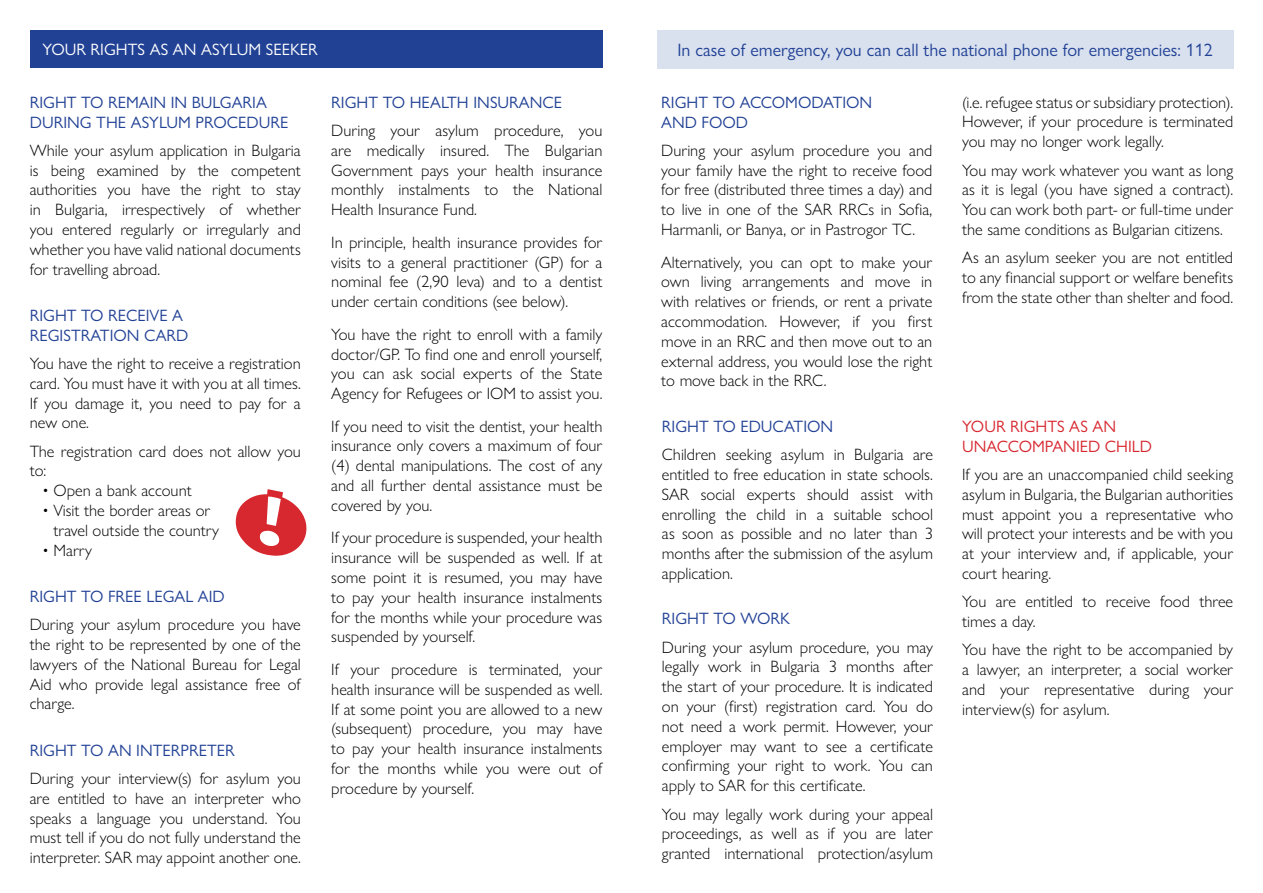
<style>
.page{position:relative;width:1263px;height:893px;background:#fff}
.page>*{position:absolute;margin:0;border:0;box-sizing:border-box;transform-origin:0 0}
.t1{font:18px "Gill Sans Nova";color:#214195}
.t2{font:300 16.5px/19.8px "Gill Sans Nova";color:#000;text-align:justify}
.t3{font:16.5px/19.8px "Gill Sans Nova";color:#214195}
.t4{font:16.5px/19.8px "Gill Sans Nova";color:#d7272f}
.t5{font:16.5px "Gill Sans Nova";color:#fff}
</style>
<div class="page">
<div style="left:30px;top:30px;width:572px;height:37px;background:#214195"></div>
<div style="left:657px;top:30px;width:576px;height:38px;background:#d9e1ef"></div>
<svg style="left:236px;top:489px;width:71px;height:67px"></svg>
<p class="t5" style="left:43px;top:39px;width:277px">YOUR RIGHTS AS AN ASYLUM SEEKER</p>
<p class="t3" style="left:30px;top:92px;width:260px">RIGHT TO REMAIN IN BULGARIA<br>DURING THE ASYLUM PROCEDURE</p>
<p class="t2" style="left:30px;top:140px;width:273px">While your asylum application in Bulgaria is being examined by the competent authorities you have the right to stay in Bulgaria, irrespectively of whether you entered regularly or irregularly and whether you have valid national documents for travelling abroad.</p>
<p class="t3" style="left:30px;top:305px;width:160px">RIGHT TO RECEIVE A<br>REGISTRATION CARD</p>
<p class="t2" style="left:30px;top:353px;width:273px">You have the right to receive a registration card. You must have it with you at all times.<br>If you damage it, you need to pay for a new one.</p>
<p class="t2" style="left:30px;top:441px;width:273px">The registration card does not allow you to:</p>
<p class="t2" style="left:43px;top:481px;width:151px">• Open a bank account</p>
<p class="t2" style="left:54px;top:500px;width:167px;text-indent:-11px">• Visit the border areas or travel outside the country</p>
<p class="t2" style="left:43px;top:540px;width:51px">• Marry</p>
<p class="t3" style="left:30px;top:586px;width:196px">RIGHT TO FREE LEGAL AID</p>
<p class="t2" style="left:30px;top:615px;width:273px">During your asylum procedure you have the right to be represented by one of the lawyers of the National Bureau for Legal Aid who provide legal assistance free of charge.</p>
<p class="t3" style="left:30px;top:740px;width:207px">RIGHT TO AN INTERPRETER</p>
<p class="t2" style="left:30px;top:768px;width:273px">During your interview(s) for asylum you are entitled to have an interpreter who speaks a language you understand. You must tell if you do not fully understand the interpreter. SAR may appoint another one.</p>
<p class="t3" style="left:331px;top:92px;width:232px">RIGHT TO HEALTH INSURANCE</p>
<p class="t2" style="left:331px;top:120px;width:273px">During your asylum procedure, you are medically insured. The Bulgarian Government pays your health insurance monthly instalments to the National Health Insurance Fund.</p>
<p class="t2" style="left:331px;top:232px;width:273px">In principle, health insurance provides for visits to a general practitioner (GP) for a nominal fee (2,90 leva) and to a dentist under certain conditions (see below).</p>
<p class="t2" style="left:331px;top:324px;width:273px">You have the right to enroll with a family doctor/GP. To find one and enroll yourself, you can ask social experts of the State Agency for Refugees or IOM to assist you.</p>
<p class="t2" style="left:331px;top:416px;width:273px">If you need to visit the dentist, your health insurance only covers a maximum of four (4) dental manipulations. The cost of any and all further dental assistance must be covered by you.</p>
<p class="t2" style="left:331px;top:528px;width:273px">If your procedure is suspended, your health insurance will be suspended as well. If at some point it is resumed, you may have to pay your health insurance instalments for the months while your procedure was suspended by yourself.</p>
<p class="t2" style="left:331px;top:659px;width:273px">If your procedure is terminated, your health insurance will be suspended as well.<br>If at some point you are allowed to a new (subsequent) procedure, you may have to pay your health insurance instalments for the months while you were out of procedure by yourself.</p>
<p class="t1" style="left:677px;top:39px;width:537px">In case of emergency, you can call the national phone for emergencies: 112</p>
<p class="t3" style="left:661px;top:92px;width:213px">RIGHT TO ACCOMODATION<br>AND FOOD</p>
<p class="t2" style="left:661px;top:140px;width:273px">During your asylum procedure you and your family have the right to receive food for free (distributed three times a day) and to live in one of the SAR RRCs in Sofia, Harmanli, or Banya, or in Pastrogor TC.</p>
<p class="t2" style="left:661px;top:252px;width:273px">Alternatively, you can opt to make your own living arrangements and move in with relatives or friends, or rent a private accommodation. However, if you first move in an RRC and then move out to an external address, you would lose the right to move back in the RRC.</p>
<p class="t3" style="left:662px;top:416px;width:173px">RIGHT TO EDUCATION</p>
<p class="t2" style="left:662px;top:444px;width:273px">Children seeking asylum in Bulgaria are entitled to free education in state schools.<br>SAR social experts should assist with enrolling the child in a suitable school as soon as possible and no later than 3 months after the submission of the asylum application.</p>
<p class="t3" style="left:662px;top:609px;width:130px">RIGHT TO WORK</p>
<p class="t2" style="left:662px;top:637px;width:273px">During your asylum procedure, you may legally work in Bulgaria 3 months after the start of your procedure. It is indicated on your (first) registration card. You do not need a work permit. However, your employer may want to see a certificate confirming your right to work. You can apply to SAR for this certificate.</p>
<p class="t2" style="left:662px;top:804px;width:273px">You may legally work during your appeal proceedings, as well as if you are later granted international protection/asylum</p>
<p class="t2" style="left:962px;top:92px;width:273px">(i.e. refugee status or subsidiary protection).<br>However, if your procedure is terminated you may no longer work legally.</p>
<p class="t2" style="left:962px;top:160px;width:273px">You may work whatever you want as long as it is legal (you have signed a contract).<br>You can work both part- or full-time under the same conditions as Bulgarian citizens.</p>
<p class="t2" style="left:962px;top:248px;width:273px">As an asylum seeker you are not entitled to any financial support or welfare benefits from the state other than shelter and food.</p>
<p class="t4" style="left:962px;top:416px;width:191px">YOUR RIGHTS AS AN<br>UNACCOMPANIED CHILD</p>
<p class="t2" style="left:962px;top:464px;width:273px">If you are an unaccompanied child seeking asylum in Bulgaria, the Bulgarian authorities must appoint you a representative who will protect your interests and be with you at your interview and, if applicable, your court hearing.</p>
<p class="t2" style="left:962px;top:592px;width:273px">You are entitled to receive food three times a day.</p>
<p class="t2" style="left:962px;top:640px;width:273px">You have the right to be accompanied by a lawyer, an interpreter, a social worker and your representative during your interview(s) for asylum.</p>
</div>
